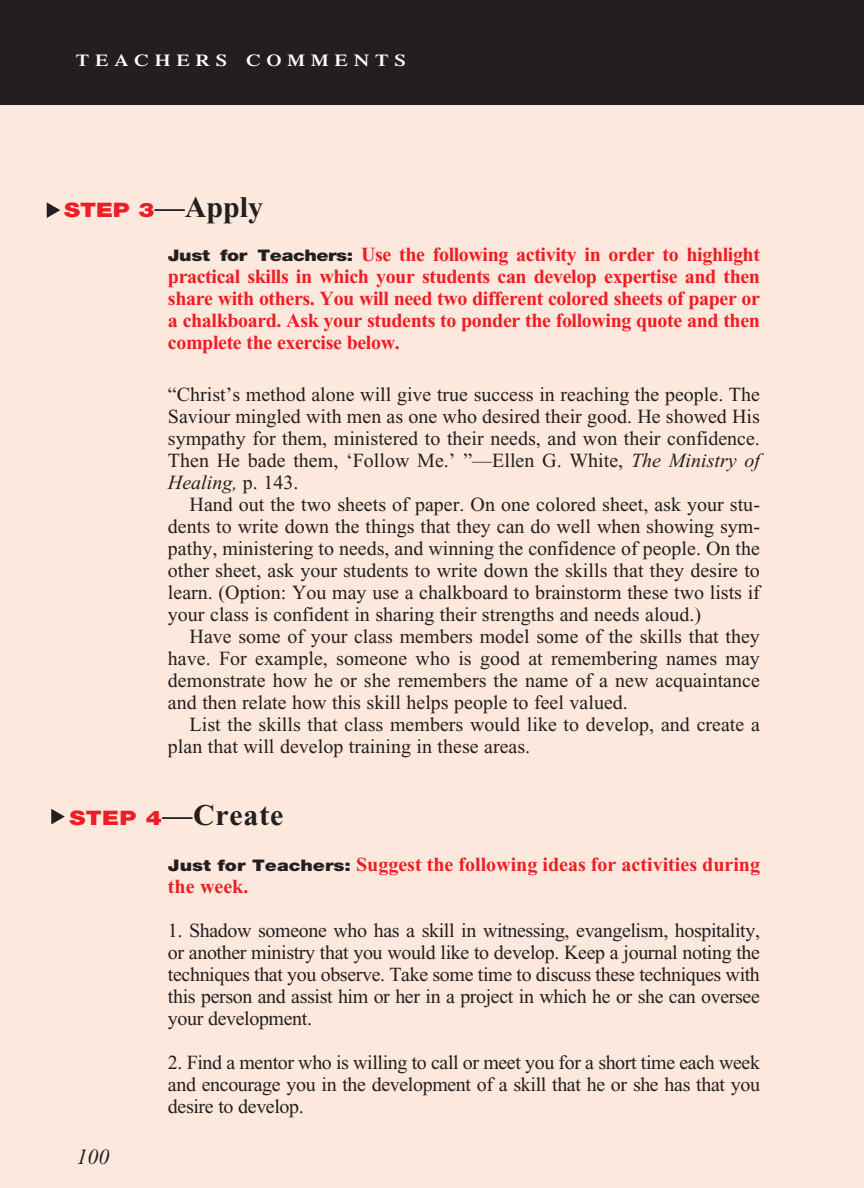
<style>
.page{position:relative;width:864px;height:1188px;background:#fff}
.page>*{position:absolute;margin:0;border:0;box-sizing:border-box;transform-origin:0 0}
.T_Aim_bodyXindent{font:700 30px "Times New Roman";letter-spacing:.025em;color:#231f20}
.t1{font:italic 22px "Times New Roman";color:#231f20}
.Bulleted_Points1{font:20px/22px "Times New Roman";color:#231f20;text-align:justify}
.First_Line_Space_Tea{font:20px/22px "Times New Roman";letter-spacing:-.02em;color:#231f20;text-align:justify}
.First_Line_Space_Tea-2{font:700 20px/22px "Times New Roman";color:#ee1e24;text-align:justify}
.t2{font:600 16.8px "Times";letter-spacing:.285em;color:#fff;scale:1.2 1}
.s1{font-family:"Helvetica Neue";font-weight:900;font-size:20px;color:#ee1e24}
.s2{font-family:"Helvetica Neue";font-weight:900;font-size:16px;color:#231f20}
.s3{font-style:italic}
</style>
<div class="page">
<div style="left:0;top:98px;width:864px;height:1090px;background:#fde8dd"></div>
<div style="left:0;top:0;width:864px;height:104px;background:#231f20"></div>
<svg style="left:51px;top:809px;width:14px;height:16px"></svg>
<svg style="left:47px;top:202px;width:13px;height:16px"></svg>
<p class="t2" style="left:76px;top:51px;width:276px">TEACHERS COMMENTS</p>
<p class="T_Aim_bodyXindent" style="left:64px;top:190px;width:201px"><span class="s1">STEP 3</span>—Apply</p>
<p class="First_Line_Space_Tea-2" style="left:168px;top:243px;width:594px"><span class="s2">Just for Teachers:</span> Use the following activity in order to highlight practical skills in which your students can develop expertise and then share with others. You will need two different colored sheets of paper or a chalkboard. Ask your students to ponder the following quote and then complete the exercise below.</p>
<p class="Bulleted_Points1" style="left:168px;top:383px;width:594px">“Christ’s method alone will give true success in reaching the people. The Saviour mingled with men as one who desired their good. He showed His sympathy for them, ministered to their needs, and won their confidence.<br>Then He bade them, ‘Follow Me.’ ”—Ellen G. White, <span class="s3">The Ministry of Healing,</span> p. 143.</p>
<p class="Bulleted_Points1" style="left:168px;top:493px;width:594px;text-indent:22px">Hand out the two sheets of paper. On one colored sheet, ask your stu&shy;dents to write down the things that they can do well when showing sym&shy;pathy, ministering to needs, and winning the confidence of people. On the other sheet, ask your students to write down the skills that they desire to learn. (Option: You may use a chalkboard to brainstorm these two lists if your class is confident in sharing their strengths and needs aloud.)</p>
<p class="Bulleted_Points1" style="left:168px;top:625px;width:594px;text-indent:22px">Have some of your class members model some of the skills that they have. For example, someone who is good at remembering names may demonstrate how he or she remembers the name of a new acquaintance and then relate how this skill helps people to feel valued.</p>
<p class="Bulleted_Points1" style="left:168px;top:713px;width:594px;text-indent:22px">List the skills that class members would like to develop, and create a plan that will develop training in these areas.</p>
<p class="T_Aim_bodyXindent" style="left:70px;top:798px;width:215px"><span class="s1">STEP 4</span>—Create</p>
<p class="First_Line_Space_Tea-2" style="left:168px;top:853px;width:594px"><span class="s2">Just for Teachers:</span> Suggest the following ideas for activities during the week.</p>
<p class="First_Line_Space_Tea" style="left:168px;top:919px;width:594px">1. Shadow someone who has a skill in witnessing, evangelism, hospitality, or another ministry that you would like to develop. Keep a journal noting the techniques that you observe. Take some time to discuss these techniques with this person and assist him or her in a project in which he or she can oversee your development.</p>
<p class="First_Line_Space_Tea" style="left:168px;top:1051px;width:594px">2. Find a mentor who is willing to call or meet you for a short time each week and encourage you in the development of a skill that he or she has that you desire to develop.</p>
<p class="t1" style="left:77px;top:1145px;width:34px">100</p>
</div>
